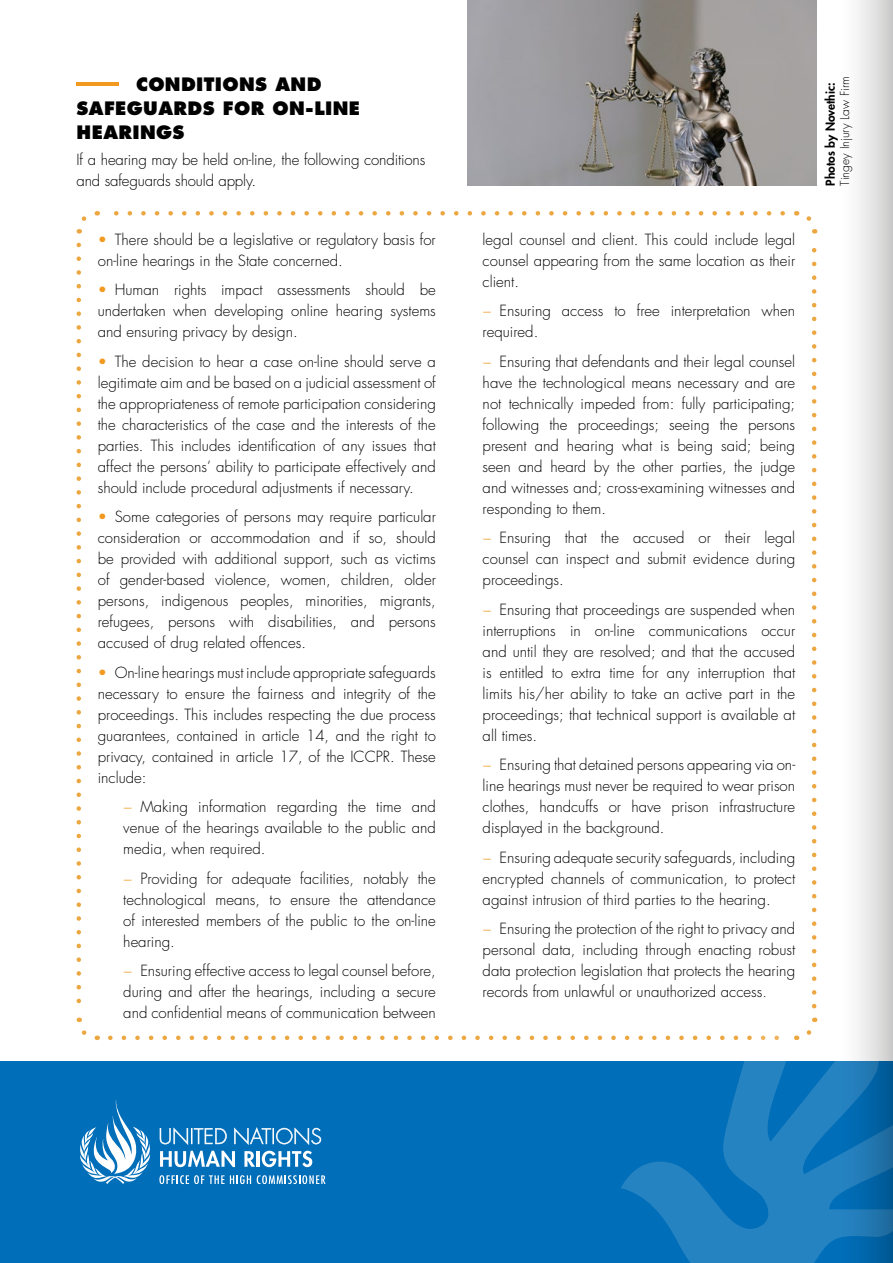
<style>
.page{position:relative;width:893px;height:1263px;background:#fff}
.page>*{position:absolute;margin:0;border:0;box-sizing:border-box;transform-origin:0 0}
.t1{font:800 18px/24px "Futura Std";letter-spacing:.02em;color:#000}
.t2{font:300 15px/21px "Futura Std";color:#000;text-align:justify}
.t3{font:300 12px "Futura Std";color:#000}
.t4{font:800 12px "Futura Std";color:#000}
.s1{color:#f19a1f}
</style>
<div class="page">
<hr style="left:77px;top:82px;width:42px;height:3px;background:#f19a1f">
<svg style="left:110px;top:1035px;width:506px;height:5px"></svg>
<svg style="left:114px;top:211px;width:669px;height:5px"></svg>
<svg style="left:76px;top:216px;width:11px;height:18px"></svg>
<svg style="left:77px;top:245px;width:21px;height:796px"></svg>
<svg style="left:796px;top:211px;width:20px;height:770px"></svg>
<div style="left:0;top:1061px;width:621px;height:202px;background:#006eb8"></div>
<svg style="left:80px;top:1100px;width:71px;height:84px"></svg>
<svg style="left:160px;top:1127px;width:67px;height:18px"></svg>
<svg style="left:234px;top:1127px;width:87px;height:18px;background:#4092c9"></svg>
<svg style="left:160px;top:1151px;width:75px;height:16px"></svg>
<svg style="left:244px;top:1151px;width:11px;height:16px"></svg>
<hr style="left:257px;top:1151px;width:3px;height:16px;background:#fff">
<svg style="left:262px;top:1151px;width:50px;height:16px"></svg>
<svg style="left:159px;top:1175px;width:92px;height:9px"></svg>
<svg style="left:257px;top:1175px;width:68px;height:9px"></svg>
<svg style="left:621px;top:990px;width:219px;height:273px"></svg>
<img style="left:468px;top:0;width:348px;height:186px">
<svg style="left:840px;top:0;width:53px;height:1263px"></svg>
<p class="t1" style="left:77px;top:73px;width:285px;text-indent:60px">CONDITIONS AND<br>SAFEGUARDS FOR ON-LINE<br>HEARINGS</p>
<p class="t2" style="left:77px;top:149px;width:350px">If a hearing may be held on-line, the following conditions and safeguards should apply.</p>
<p class="t2" style="left:98px;top:229px;width:339px"><span class="s1">•</span> There should be a legislative or regulatory basis for on-line hearings in the State concerned.</p>
<p class="t2" style="left:98px;top:280px;width:340px"><span class="s1">•</span> Human rights impact assessments should be undertaken when developing online hearing systems and ensuring privacy by design.</p>
<p class="t2" style="left:98px;top:351px;width:340px"><span class="s1">•</span> The decision to hear a case on-line should serve a legitimate aim and be based on a judicial assessment of the appropriateness of remote participation considering the characteristics of the case and the interests of the parties. This includes identification of any issues that affect the persons’ ability to participate effectively and should include procedural adjustments if necessary.</p>
<p class="t2" style="left:98px;top:507px;width:340px"><span class="s1">•</span> Some categories of persons may require particular consideration or accommodation and if so, should be provided with additional support, such as victims of gender-based violence, women, children, older persons, indigenous peoples, minorities, migrants, refugees, persons with disabilities, and persons accused of drug related offences.</p>
<p class="t2" style="left:98px;top:662px;width:340px"><span class="s1">•</span> On-line hearings must include appropriate safeguards necessary to ensure the fairness and integrity of the proceedings. This includes respecting the due process guarantees, contained in article 14, and the right to privacy, contained in article 17, of the ICCPR. These include:</p>
<p class="t2" style="left:123px;top:797px;width:314px"><span class="s1">−</span> Making information regarding the time and venue of the hearings available to the public and media, when required.</p>
<p class="t2" style="left:123px;top:868px;width:314px"><span class="s1">−</span> Providing for adequate facilities, notably the technological means, to ensure the attendance of interested members of the public to the on-line hearing.</p>
<p class="t2" style="left:123px;top:961px;width:314px"><span class="s1">−</span> Ensuring effective access to legal counsel before, during and after the hearings, including a secure and confidential means of communication between</p>
<p class="t2" style="left:483px;top:229px;width:314px">legal counsel and client. This could include legal counsel appearing from the same location as their client.</p>
<p class="t2" style="left:483px;top:301px;width:314px"><span class="s1">−</span> Ensuring access to free interpretation when required.</p>
<p class="t2" style="left:483px;top:351px;width:314px"><span class="s1">−</span> Ensuring that defendants and their legal counsel have the technological means necessary and are not technically impeded from: fully participating; following the proceedings; seeing the persons present and hearing what is being said; being seen and heard by the other parties, the judge and witnesses and; cross-examining witnesses and responding to them.</p>
<p class="t2" style="left:483px;top:528px;width:314px"><span class="s1">−</span> Ensuring that the accused or their legal counsel can inspect and submit evidence during proceedings.</p>
<p class="t2" style="left:483px;top:599px;width:314px"><span class="s1">−</span> Ensuring that proceedings are suspended when interruptions in on-line communications occur and until they are resolved; and that the accused is entitled to extra time for any interruption that limits his/her ability to take an active part in the proceedings; that technical support is available at all times.</p>
<p class="t2" style="left:483px;top:755px;width:314px"><span class="s1">−</span> Ensuring that detained persons appearing via on&shy;line hearings must never be required to wear prison clothes, handcuffs or have prison infrastructure displayed in the background.</p>
<p class="t2" style="left:483px;top:847px;width:314px"><span class="s1">−</span> Ensuring adequate security safeguards, including encrypted channels of communication, to protect against intrusion of third parties to the hearing.</p>
<p class="t2" style="left:483px;top:919px;width:314px"><span class="s1">−</span> Ensuring the protection of the right to privacy and personal data, including through enacting robust data protection legislation that protects the hearing records from unlawful or unauthorized access.</p>
<p class="t4" style="left:823px;top:186px;width:105px;rotate:-90deg">Photos by Novethic:</p>
<p class="t3" style="left:838px;top:186px;width:111px;rotate:-90deg">Tingey Injury Law Firm</p>
</div>
